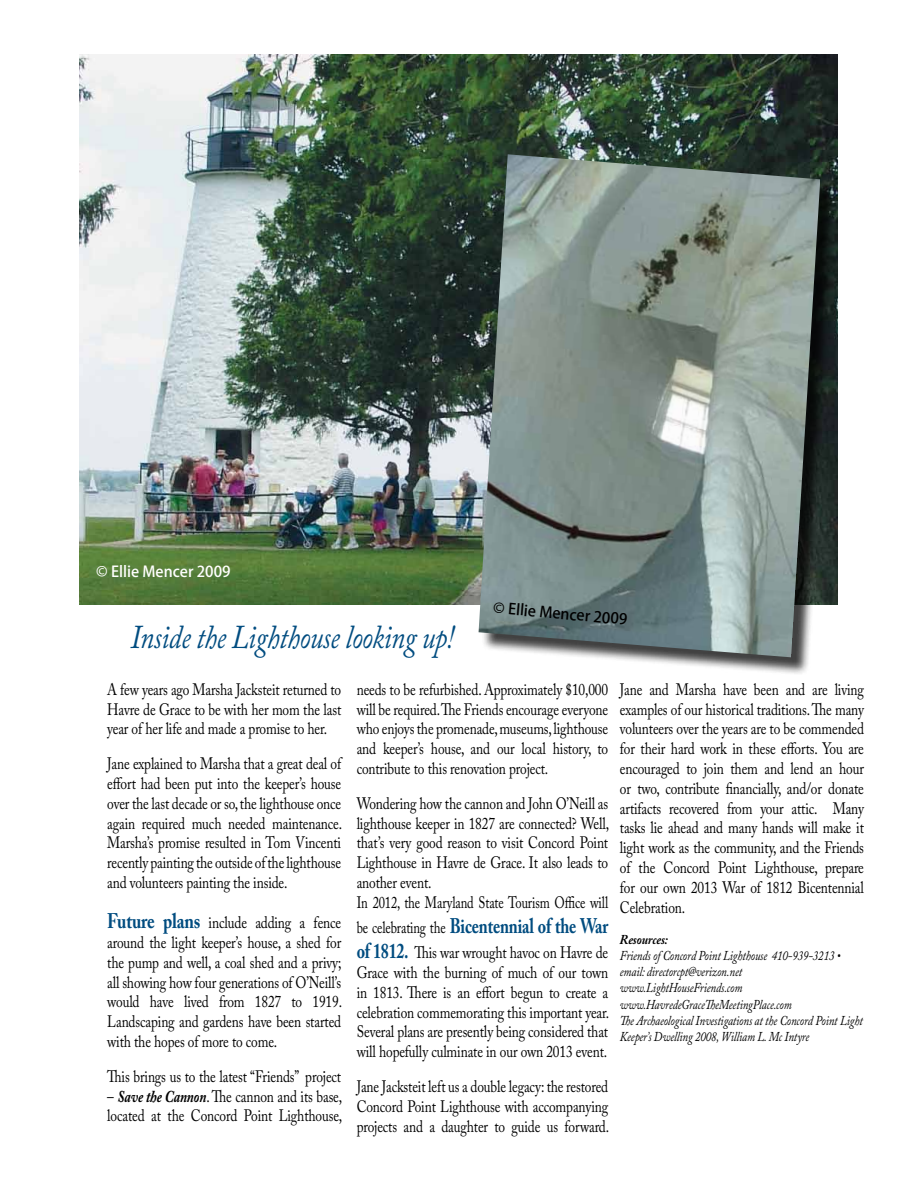
<style>
.page{position:relative;width:918px;height:1188px;background:#fff}
.page>*{position:absolute;margin:0;border:0;box-sizing:border-box;transform-origin:0 0}
.t1{font:italic 33.15px "Adobe Caslon Pro";letter-spacing:-.01em;color:#004c80;scale:.81 1}
.t2{font:700 21px "Adobe Caslon Pro";letter-spacing:-.01em;color:#004c80;scale:.76 1}
.t3{font:16.5px/19.8px "Adobe Caslon Pro";letter-spacing:-.01em;color:#000;text-align:justify;scale:.81 1}
.t4{font:500 15px "Koz Go Std";color:#fff}
.t5{font:500 15px "Koz Go Std";color:#000}
.t6{font:italic 13.5px/16.2px "Adobe Caslon Pro";letter-spacing:-.01em;color:#000;scale:.81 1}
.t7{font:italic 700 13.5px "Adobe Caslon Pro";letter-spacing:-.01em;color:#000;scale:.9 1}
.s1{font-weight:700;font-size:21px;color:#004c80}
.s2{font-weight:700;font-style:italic}
.s3{font-weight:400;font-size:16.5px;color:#000}
</style>
<div class="page">
<img style="left:79px;top:54px;width:759px;height:550px">
<div style="left:481px;top:157px;width:357px;height:518px;background:#000;opacity:.75"></div>
<img style="left:479px;top:154px;width:341px;height:503px">
<p class="t4" style="left:96px;top:562px;width:136px">© Ellie Mencer 2009</p>
<h1 class="t1" style="left:131px;top:618px;width:401px">Inside the Lighthouse looking up!</h1>
<p class="t5" style="left:494px;top:598px;width:136px;rotate:5deg">© Ellie Mencer 2009</p>
<p class="t3" style="left:107px;top:679px;width:290px">A few years ago Marsha Jacksteit returned to Havre de Grace to be with her mom the last year of her life and made a promise to her.</p>
<p class="t3" style="left:107px;top:754px;width:292px">Jane explained to Marsha that a great deal of effort had been put into the keeper’s house over the last decade or so, the lighthouse once again required much needed maintenance.<br>Marsha’s promise resulted in Tom Vincenti recently painting the outside of the lighthouse and volunteers painting the inside.</p>
<p class="t3" style="left:107px;top:913px;width:292px"><span class="s1">Future plans</span> include adding a fence around the light keeper’s house, a shed for the pump and well, a coal shed and a privy; all showing how four generations of O’Neill’s would have lived from 1827 to 1919.<br>Landscaping and gardens have been started with the hopes of more to come.</p>
<p class="t3" style="left:107px;top:1066px;width:290px">This brings us to the latest “Friends” project</p>
<p class="t3" style="left:107px;top:1086px;width:292px">– <span class="s2">Save the Cannon</span>. The cannon and its base, located at the Concord Point Lighthouse,</p>
<p class="t3" style="left:357px;top:679px;width:312px">needs to be refurbished. Approximately $10,000 will be required. The Friends encourage everyone who enjoys the promenade, museums, lighthouse and keeper’s house, and our local history, to contribute to this renovation project.</p>
<p class="t3" style="left:357px;top:793px;width:313px;text-align:left">Wondering how the cannon and John O’Neill as lighthouse keeper in 1827 are connected? Well, that’s very good reason to visit Concord Point Lighthouse in Havre de Grace. It also leads to another event.<br>In 2012, the Maryland State Tourism Office will</p>
<p class="t2" style="left:357px;top:914px;width:332px"><span class="s3">be celebrating the</span> Bicentennial of the War</p>
<p class="t3" style="left:357px;top:943px;width:313px"><span class="s1">of 1812.</span> This war wrought havoc on Havre de Grace with the burning of much of our town in 1813. There is an effort begun to create a celebration commemorating this important year.<br>Several plans are presently being considered that will hopefully culminate in our own 2013 event.</p>
<p class="t3" style="left:357px;top:1076px;width:313px">Jane Jacksteit left us a double legacy: the restored Concord Point Lighthouse with accompanying projects and a daughter to guide us forward.</p>
<p class="t3" style="left:620px;top:679px;width:303px">Jane and Marsha have been and are living examples of our historical traditions. The many volunteers over the years are to be commended for their hard work in these efforts. You are encouraged to join them and lend an hour or two, contribute financially, and/or donate artifacts recovered from your attic. Many tasks lie ahead and many hands will make it light work as the community, and the Friends of the Concord Point Lighthouse, prepare for our own 2013 War of 1812 Bicentennial Celebration.</p>
<p class="t7" style="left:620px;top:931px;width:55px">Resources:</p>
<p class="t6" style="left:620px;top:947px;width:301px">Friends of Concord Point Lighthouse 410-939-3213 • email: directorcpt@verizon.net www.LightHouseFriends.com www.HavredeGraceTheMeetingPlace.com<br>The Archaeological Investigations at the Concord Point Light Keeper’s Dwelling 2008, William L. Mc Intyre</p>
</div>
